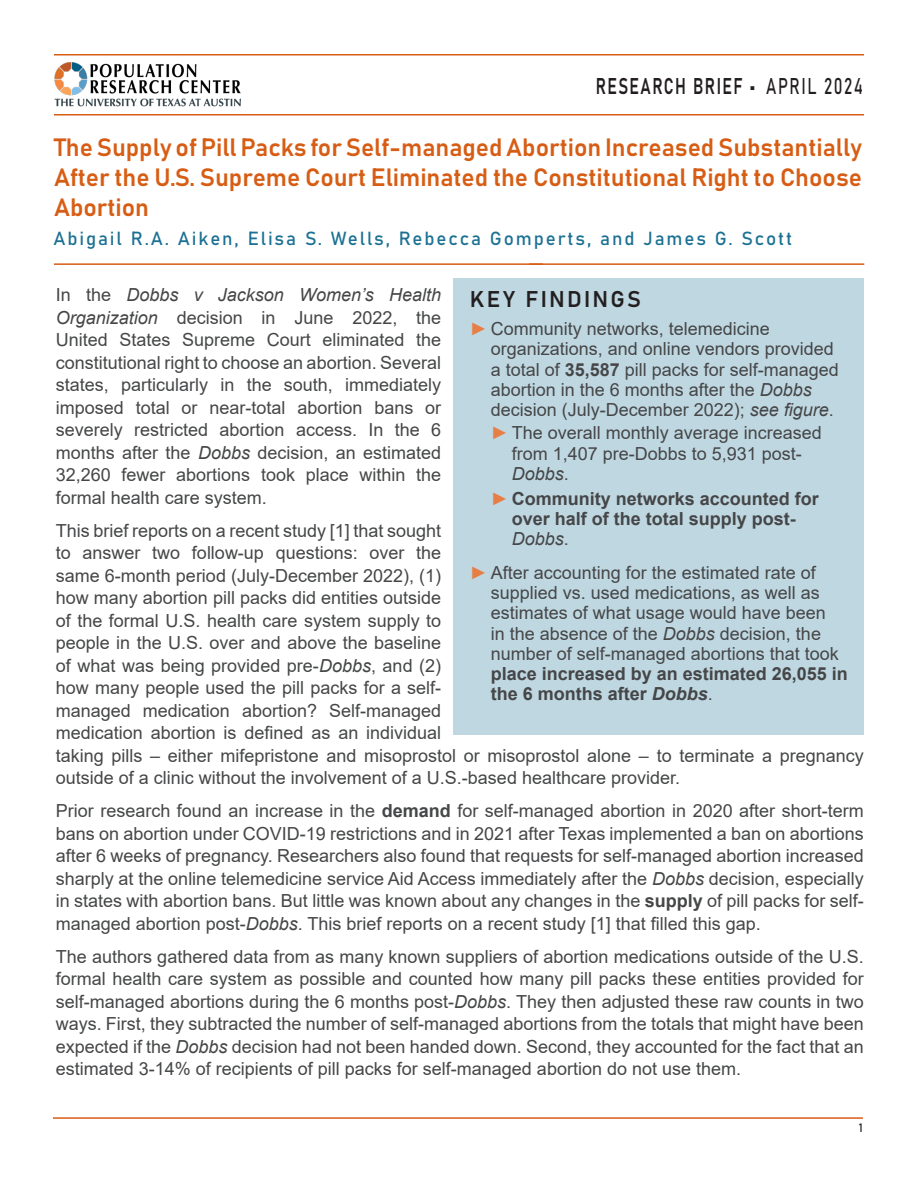
<style>
.page{position:relative;width:918px;height:1188px;background:#fff}
.page>*{position:absolute;margin:0;border:0;box-sizing:border-box;transform-origin:0 0}
.t1{font:24.75px/30px "Bahnschrift";color:#d75d14;text-align:justify}
.t2{font:22.5px "Bahnschrift";letter-spacing:.095em;color:#231f20;scale:.71 1}
.t3{font:22.5px "Bahnschrift";letter-spacing:.095em;color:#231f20}
.t4{font:18.75px "Bahnschrift";letter-spacing:.1em;color:#1c7193}
.t5{font:18px/22.5px "Arial";color:#454647}
.t6{font:700 18px/20.2px "Arial";color:#454647}
.t7{font:12px "Bahnschrift";color:#231f20}
.s1{font-style:italic}
.s2{font-weight:700}
.s3{color:#e77e46}
.s4{font-weight:400;color:#e77e46}
.s5{font-weight:400;font-style:italic}
.s6{font-weight:400}
</style>
<div class="page">
<hr style="left:54px;top:54px;width:810px;height:2px;background:#d75d14">
<hr style="left:54px;top:114px;width:810px;height:2px;background:#d75d14">
<hr style="left:529px;top:263px;width:335px;height:2px;background:#d75d14">
<hr style="left:54px;top:263px;width:489px;height:2px;background:#d75d14">
<hr style="left:53px;top:1117px;width:810px;height:2px;background:#d95e16">
<div style="left:453px;top:278px;width:410px;height:456px;background:#bfd7e1"></div>
<img style="left:54px;top:62px;width:186px;height:45px">
<p class="t2" style="left:596px;top:69px;width:378px">RESEARCH BRIEF • APRIL 2024</p>
<h1 class="t1" style="left:54px;top:130px;width:810px">The Supply of Pill Packs for Self-managed Abortion Increased Substantially After the U.S. Supreme Court Eliminated the Constitutional Right to Choose Abortion</h1>
<p class="t4" style="left:53px;top:224px;width:740px">Abigail R.A. Aiken, Elisa S. Wells, Rebecca Gomperts, and James G. Scott</p>
<p class="t5" style="left:56px;top:283px;width:387px;text-align:justify">In the <span class="s1">Dobbs v Jackson Women’s Health Organization</span> decision in June 2022, the United States Supreme Court eliminated the constitutional right to choose an abortion. Several states, particularly in the south, immediately imposed total or near-total abortion bans or severely restricted abortion access. In the 6 months after the <span class="s1">Dobbs</span> decision, an estimated 32,260 fewer abortions took place within the formal health care system.</p>
<p class="t5" style="left:56px;top:519px;width:810px">This brief reports on a recent study [1] that sought<br>to answer two follow-up questions: over the<br>same 6-month period (July-December 2022), (1)<br>how many abortion pill packs did entities outside<br>of the formal U.S. health care system supply to<br>people in the U.S. over and above the baseline<br>of what was being provided pre-<span class="s1">Dobbs</span>, and (2)<br>how many people used the pill packs for a self-<br>managed medication abortion? Self-managed<br>medication abortion is defined as an individual<br>taking pills – either mifepristone and misoprostol or misoprostol alone – to terminate a pregnancy outside of a clinic without the involvement of a U.S.-based healthcare provider.</p>
<p class="t5" style="left:56px;top:799px;width:810px;text-align:justify">Prior research found an increase in the <span class="s2">demand</span> for self-managed abortion in 2020 after short-term bans on abortion under COVID-19 restrictions and in 2021 after Texas implemented a ban on abortions after 6 weeks of pregnancy. Researchers also found that requests for self-managed abortion increased sharply at the online telemedicine service Aid Access immediately after the <span class="s1">Dobbs</span> decision, especially in states with abortion bans. But little was known about any changes in the <span class="s2">supply</span> of pill packs for self&shy;managed abortion post-<span class="s1">Dobbs</span>. This brief reports on a recent study [1] that filled this gap.</p>
<p class="t5" style="left:56px;top:945px;width:810px;text-align:justify">The authors gathered data from as many known suppliers of abortion medications outside of the U.S. formal health care system as possible and counted how many pill packs these entities provided for self-managed abortions during the 6 months post-<span class="s1">Dobbs</span>. They then adjusted these raw counts in two ways. First, they subtracted the number of self-managed abortions from the totals that might have been expected if the <span class="s1">Dobbs</span> decision had not been handed down. Second, they accounted for the fact that an estimated 3-14% of recipients of pill packs for self-managed abortion do not use them.</p>
<p class="t3" style="left:470px;top:282px;width:173px">KEY FINDINGS</p>
<p class="t5" style="left:491px;top:319px;width:350px;line-height:20.2px;text-indent:-21px"><span class="s3">►</span> Community networks, telemedicine organizations, and online vendors provided a total of <span class="s2">35,587</span> pill packs for self-managed abortion in the 6 months after the <span class="s1">Dobbs </span>decision (July-December 2022); <span class="s1">see figure</span>.</p>
<p class="t5" style="left:512px;top:423px;width:312px;line-height:20.2px;text-indent:-21px"><span class="s3">►</span> The overall monthly average increased from 1,407 pre-Dobbs to 5,931 post-<br><span class="s1">Dobbs</span>.</p>
<p class="t6" style="left:512px;top:488px;width:309px;text-indent:-21px"><span class="s4">►</span> Community networks accounted for over half of the total supply post-<br><span class="s5">Dobbs</span><span class="s6">.</span></p>
<p class="t5" style="left:491px;top:562px;width:350px;line-height:20.2px;text-indent:-21px"><span class="s3">►</span> After accounting for the estimated rate of supplied vs. used medications, as well as estimates of what usage would have been in the absence of the <span class="s1">Dobbs</span> decision, the number of self-managed abortions that took</p>
<p class="t6" style="left:491px;top:664px;width:358px">place increased by an estimated 26,055 in the 6 months after <span class="s1">Dobbs</span><span class="s6">.</span></p>
<p class="t7" style="left:859px;top:1118px;width:5px">1</p>
</div>
